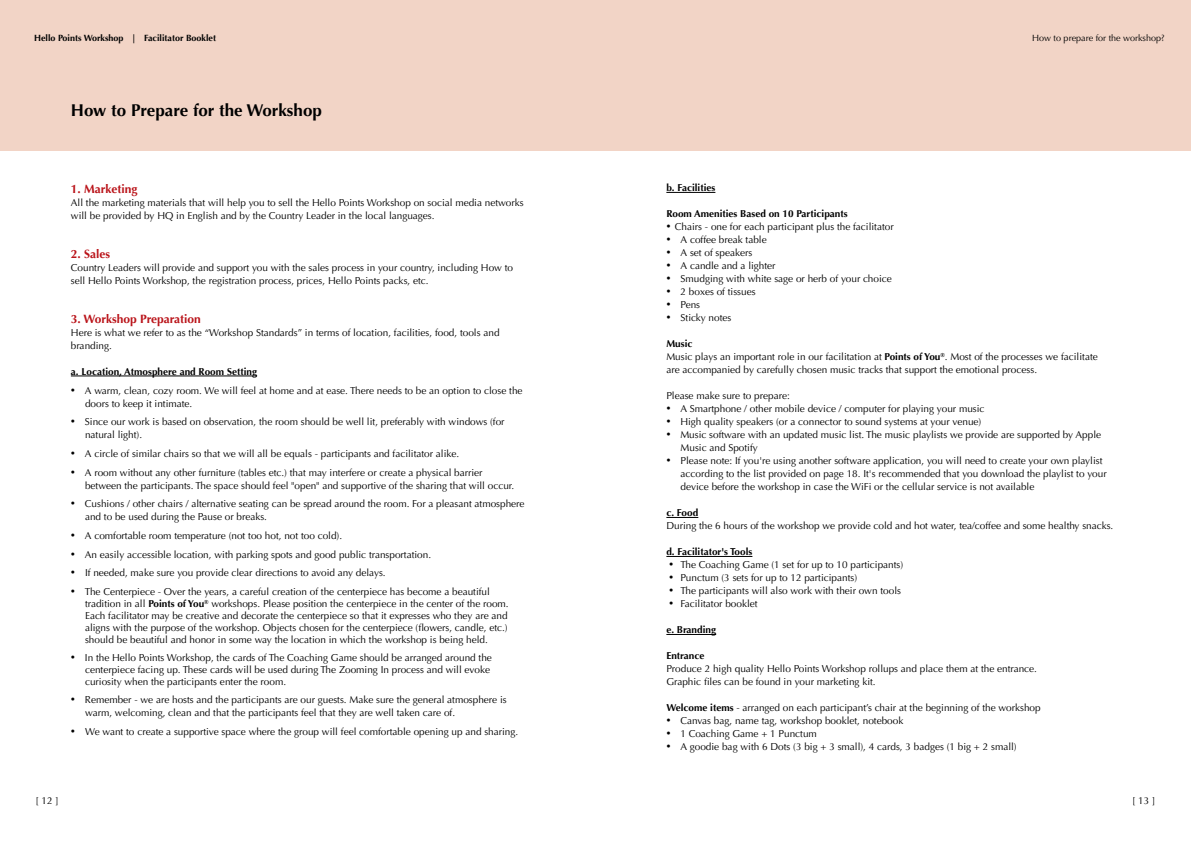
<style>
.page{position:relative;width:1191px;height:842px;background:#fff}
.page>*{position:absolute;margin:0;border:0;box-sizing:border-box;transform-origin:0 0}
.t1{font:700 17px "Optima LT";color:#000}
.t2{font:700 12px "Optima LT";color:#ba141a}
.t3{font:10px/13px "Optima LT";color:#000}
.t4{font:700 10px "Optima LT";color:#000}
.t5{font:700 9px "Optima LT";color:#000}
.t6{font:9px "Optima LT";color:#000}
.s1{font-family:"Times New Roman";font-size:12px}
.s2{font-weight:700}
</style>
<div class="page">
<div style="left:595px;top:0;width:596px;height:150px;background:#f2d4c6"></div>
<div style="left:0;top:0;width:595px;height:150px;background:#f2d4c6"></div>
<hr style="left:71px;top:376px;width:186px;height:1px;background:#000">
<hr style="left:666px;top:192px;width:49px;height:1px;background:#000">
<hr style="left:666px;top:517px;width:32px;height:1px;background:#000">
<hr style="left:666px;top:556px;width:86px;height:1px;background:#000">
<hr style="left:666px;top:634px;width:50px;height:1px;background:#000">
<p class="t5" style="left:34px;top:33px;width:184px">Hello Points Workshop | Facilitator Booklet</p>
<h1 class="t1" style="left:71px;top:101px;width:252px">How to Prepare for the Workshop</h1>
<p class="t2" style="left:71px;top:182px;width:68px">1. Marketing</p>
<p class="t3" style="left:71px;top:196px;width:454px">All the marketing materials that will help you to sell the Hello Points Workshop on social media networks will be provided by HQ in English and by the Country Leader in the local languages.</p>
<p class="t2" style="left:71px;top:247px;width:41px">2. Sales</p>
<p class="t3" style="left:71px;top:261px;width:444px">Country Leaders will provide and support you with the sales process in your country, including How to sell Hello Points Workshop, the registration process, prices, Hello Points packs, etc.</p>
<p class="t2" style="left:71px;top:312px;width:132px">3. Workshop Preparation</p>
<p class="t3" style="left:71px;top:326px;width:430px">Here is what we refer to as the “Workshop Standards” in terms of location, facilities, food, tools and branding.</p>
<p class="t4" style="left:71px;top:366px;width:188px">a. Location, Atmosphere and Room Setting</p>
<p class="t3" style="left:85px;top:384px;width:439px;text-indent:-14px"><span class="s1">•</span> A warm, clean, cozy room. We will feel at home and at ease. There needs to be an option to close the doors to keep it intimate.</p>
<p class="t3" style="left:85px;top:415px;width:421px;text-indent:-14px"><span class="s1">•</span> Since our work is based on observation, the room should be well lit, preferably with windows (for natural light).</p>
<p class="t3" style="left:71px;top:447px;width:390px"><span class="s1">•</span> A circle of similar chairs so that we will all be equals - participants and facilitator alike.</p>
<p class="t3" style="left:85px;top:466px;width:431px;text-indent:-14px"><span class="s1">•</span> A room without any other furniture (tables etc.) that may interfere or create a physical barrier between the participants. The space should feel "open" and supportive of the sharing that will occur.</p>
<p class="t3" style="left:85px;top:498px;width:441px;text-indent:-14px"><span class="s1">•</span> Cushions / other chairs / alternative seating can be spread around the room. For a pleasant atmosphere and to be used during the Pause or breaks.</p>
<p class="t3" style="left:71px;top:529px;width:273px"><span class="s1">•</span> A comfortable room temperature (not too hot, not too cold).</p>
<p class="t3" style="left:71px;top:548px;width:362px"><span class="s1">•</span> An easily accessible location, with parking spots and good public transportation.</p>
<p class="t3" style="left:71px;top:567px;width:316px"><span class="s1">•</span> If needed, make sure you provide clear directions to avoid any delays.</p>
<p class="t3" style="left:85px;top:586px;width:425px;line-height:12px;text-indent:-14px"><span class="s1">•</span> The Centerpiece - Over the years, a careful creation of the centerpiece has become a beautiful tradition in all <span class="s2">Points of You</span><sup>®</sup> workshops. Please position the centerpiece in the center of the room.<br>Each facilitator may be creative and decorate the centerpiece so that it expresses who they are and aligns with the purpose of the workshop. Objects chosen for the centerpiece (flowers, candle, etc.) should be beautiful and honor in some way the location in which the workshop is being held.</p>
<p class="t3" style="left:85px;top:651px;width:408px;line-height:12px;text-indent:-14px"><span class="s1">•</span> In the Hello Points Workshop, the cards of The Coaching Game should be arranged around the centerpiece facing up. These cards will be used during The Zooming In process and will evoke curiosity when the participants enter the room.</p>
<p class="t3" style="left:85px;top:694px;width:423px;text-indent:-14px"><span class="s1">•</span> Remember - we are hosts and the participants are our guests. Make sure the general atmosphere is warm, welcoming, clean and that the participants feel that they are well taken care of.</p>
<p class="t3" style="left:71px;top:725px;width:449px"><span class="s1">•</span> We want to create a supportive space where the group will feel comfortable opening up and sharing.</p>
<p class="t6" style="left:1032px;top:33px;width:134px">How to prepare for the workshop?</p>
<p class="t4" style="left:666px;top:182px;width:51px">b. Facilities</p>
<p class="t4" style="left:666px;top:208px;width:183px">Room Amenities Based on 10 Participants</p>
<p class="t3" style="left:666px;top:221px;width:229px"><span class="s1">•</span> Chairs - one for each participant plus the facilitator</p>
<p class="t3" style="left:666px;top:234px;width:102px"><span class="s1">•</span> A coffee break table</p>
<p class="t3" style="left:666px;top:247px;width:87px"><span class="s1">•</span> A set of speakers</p>
<p class="t3" style="left:666px;top:260px;width:111px"><span class="s1">•</span> A candle and a lighter</p>
<p class="t3" style="left:666px;top:273px;width:227px"><span class="s1">•</span> Smudging with white sage or herb of your choice</p>
<p class="t3" style="left:666px;top:286px;width:91px"><span class="s1">•</span> 2 boxes of tissues</p>
<p class="t3" style="left:666px;top:299px;width:35px"><span class="s1">•</span> Pens</p>
<p class="t3" style="left:666px;top:312px;width:66px"><span class="s1">•</span> Sticky notes</p>
<p class="t3" style="left:666px;top:338px;width:433px"><span class="s2">Music<br></span>Music plays an important role in our facilitation at <span class="s2">Points of You</span><sup>®</sup>. Most of the processes we facilitate are accompanied by carefully chosen music tracks that support the emotional process.</p>
<p class="t3" style="left:666px;top:390px;width:125px">Please make sure to prepare:</p>
<p class="t3" style="left:666px;top:403px;width:320px"><span class="s1">•</span> A Smartphone / other mobile device / computer for playing your music</p>
<p class="t3" style="left:666px;top:416px;width:316px"><span class="s1">•</span> High quality speakers (or a connector to sound systems at your venue)</p>
<p class="t3" style="left:680px;top:429px;width:422px;text-indent:-14px"><span class="s1">•</span> Music software with an updated music list. The music playlists we provide are supported by Apple<br>Music and Spotify</p>
<p class="t3" style="left:680px;top:455px;width:427px;text-indent:-14px"><span class="s1">•</span> Please note: If you're using another software application, you will need to create your own playlist according to the list provided on page 18. It's recommended that you download the playlist to your device before the workshop in case the WiFi or the cellular service is not available</p>
<p class="t4" style="left:666px;top:507px;width:33px">c. Food</p>
<p class="t3" style="left:666px;top:520px;width:448px">During the 6 hours of the workshop we provide cold and hot water, tea/coffee and some healthy snacks.</p>
<p class="t4" style="left:666px;top:546px;width:87px">d. Facilitator's Tools</p>
<p class="t3" style="left:669px;top:559px;width:235px"><span class="s1">•</span> The Coaching Game (1 set for up to 10 participants)</p>
<p class="t3" style="left:669px;top:572px;width:189px"><span class="s1">•</span> Punctum (3 sets for up to 12 participants)</p>
<p class="t3" style="left:669px;top:585px;width:233px"><span class="s1">•</span> The participants will also work with their own tools</p>
<p class="t3" style="left:669px;top:598px;width:90px"><span class="s1">•</span> Facilitator booklet</p>
<p class="t4" style="left:666px;top:624px;width:51px">e. Branding</p>
<p class="t4" style="left:666px;top:650px;width:40px">Entrance</p>
<p class="t3" style="left:666px;top:663px;width:372px">Produce 2 high quality Hello Points Workshop rollups and place them at the entrance.<br>Graphic files can be found in your marketing kit.</p>
<p class="t3" style="left:666px;top:702px;width:376px"><span class="s2">Welcome items</span> - arranged on each participant’s chair at the beginning of the workshop</p>
<p class="t3" style="left:666px;top:715px;width:238px"><span class="s1">•</span> Canvas bag, name tag, workshop booklet, notebook</p>
<p class="t3" style="left:666px;top:728px;width:152px"><span class="s1">•</span> 1 Coaching Game + 1 Punctum</p>
<p class="t3" style="left:666px;top:741px;width:352px"><span class="s1">•</span> A goodie bag with 6 Dots (3 big + 3 small), 4 cards, 3 badges (1 big + 2 small)</p>
<p class="t3" style="left:35px;top:794px;width:25px">[ 12 ]</p>
<p class="t3" style="left:1132px;top:794px;width:25px">[ 13 ]</p>
</div>
